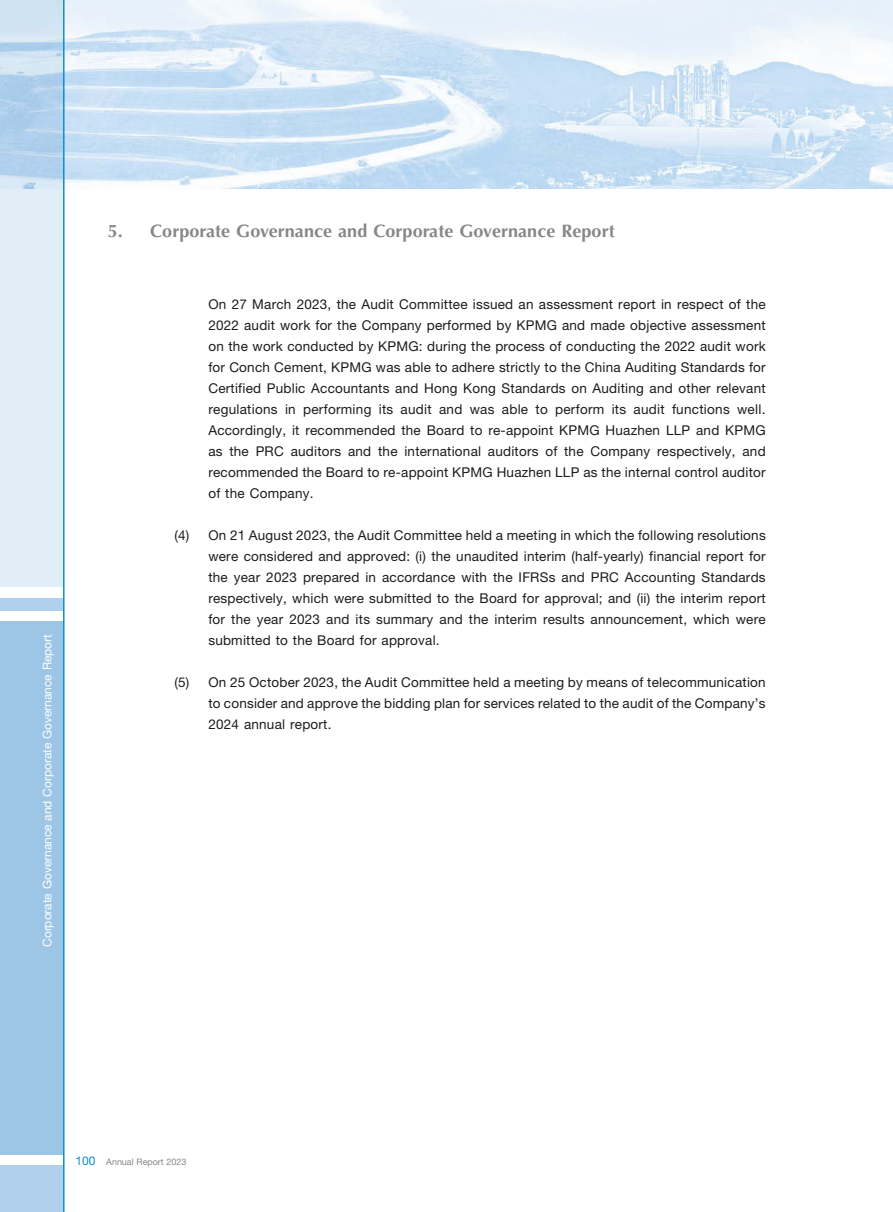
<style>
.page{position:relative;width:893px;height:1212px;background:#fff}
.page>*{position:absolute;margin:0;border:0;box-sizing:border-box;transform-origin:0 0}
.t1{font:700 18px "Optima LT Std";letter-spacing:.005em;color:#878787}
.t2{font:13.5px/21px "Helvetica Neue LT Std";letter-spacing:.015em;color:#1c1c1b;text-align:justify}
.t3{font:12px "Helvetica Neue LT Std";letter-spacing:-.005em;color:#fff}
.t4{font:9px "Helvetica Neue LT Std";letter-spacing:-.005em;color:#878787}
.s1{font-size:12px;color:#0b90cd}
</style>
<div class="page">
<img style="left:65px;top:0;width:828px;height:188px">
<svg style="left:0;top:0;width:63px;height:587px;background:#d5e6f4"></svg>
<div style="left:0;top:1165px;width:64px;height:47px;background:#b1d0eb"></div>
<div style="left:0;top:621px;width:64px;height:534px;background:#9dc5e6"></div>
<div style="left:0;top:598px;width:64px;height:13px;background:#b1d0eb"></div>
<hr style="left:63px;top:0;width:2px;height:1212px;background:#0b90cd">
<p class="t3" style="left:40px;top:947px;width:314px;rotate:-90deg">Corporate Governance and Corporate Governance Report</p>
<h1 class="t1" style="left:108px;top:221px;width:509px">5. Corporate Governance and Corporate Governance Report</h1>
<p class="t2" style="left:208px;top:293px;width:559px">On 27 March 2023, the Audit Committee issued an assessment report in respect of the 2022 audit work for the Company performed by KPMG and made objective assessment on the work conducted by KPMG: during the process of conducting the 2022 audit work for Conch Cement, KPMG was able to adhere strictly to the China Auditing Standards for Certified Public Accountants and Hong Kong Standards on Auditing and other relevant regulations in performing its audit and was able to perform its audit functions well.<br>Accordingly, it recommended the Board to re-appoint KPMG Huazhen LLP and KPMG as the PRC auditors and the international auditors of the Company respectively, and recommended the Board to re-appoint KPMG Huazhen LLP as the internal control auditor of the Company.</p>
<p class="t2" style="left:208px;top:524px;width:559px;text-indent:-34px">(4) On 21 August 2023, the Audit Committee held a meeting in which the following resolutions were considered and approved: (i) the unaudited interim (half-yearly) financial report for the year 2023 prepared in accordance with the IFRSs and PRC Accounting Standards respectively, which were submitted to the Board for approval; and (ii) the interim report for the year 2023 and its summary and the interim results announcement, which were submitted to the Board for approval.</p>
<p class="t2" style="left:208px;top:671px;width:559px;text-indent:-34px">(5) On 25 October 2023, the Audit Committee held a meeting by means of telecommunication to consider and approve the bidding plan for services related to the audit of the Company’s 2024 annual report.</p>
<p class="t4" style="left:75px;top:1156px;width:112px"><span class="s1">100</span> Annual Report 2023</p>
</div>
